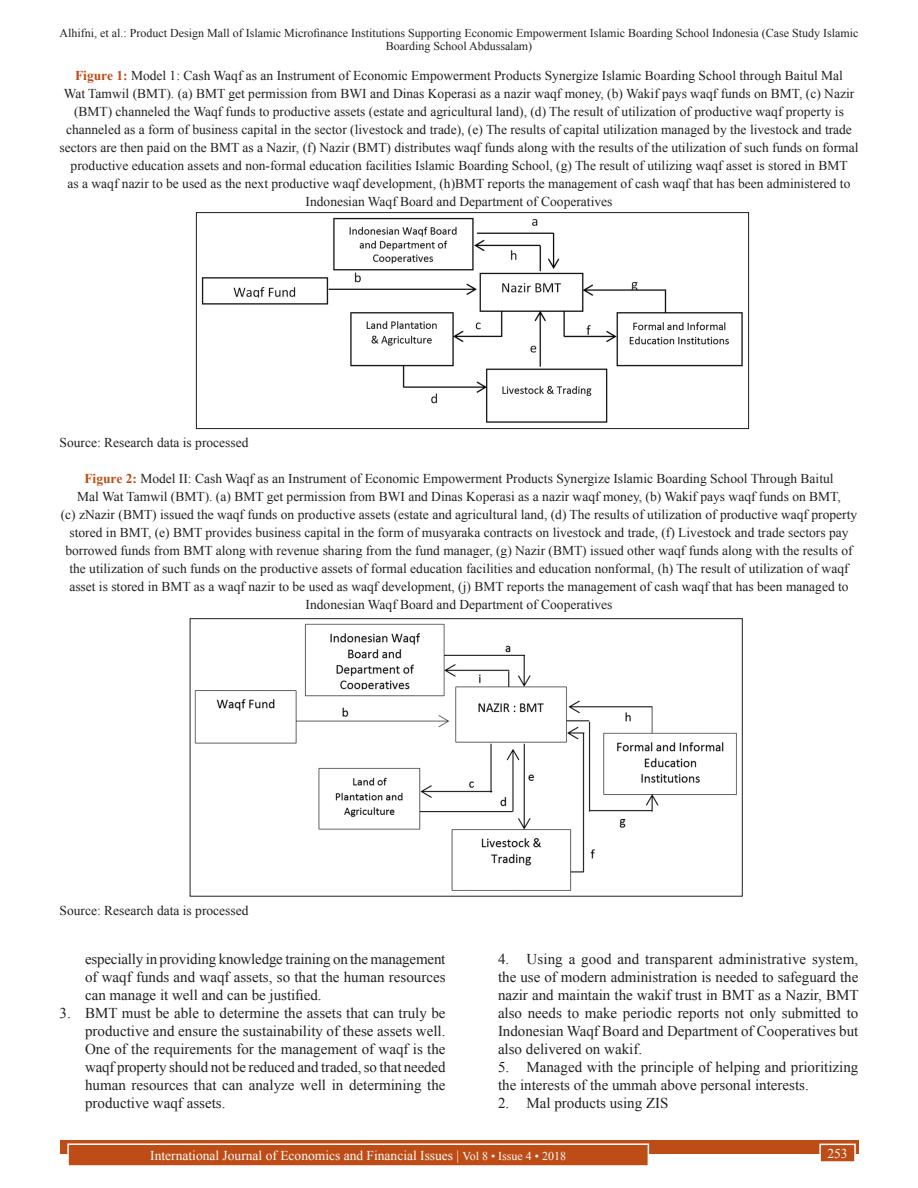
<style>
.page{position:relative;width:918px;height:1188px;background:#fff}
.page>*{position:absolute;margin:0;border:0;box-sizing:border-box;transform-origin:0 0}
.L{font:15px/18px "Times New Roman";color:#231f20;text-align:justify}
.FGC{font:13.5px/18px "Times New Roman";color:#231f20;text-align:center}
.t1{font:13.5px "Times New Roman";color:#fff}
.FGC_SRC{font:13.5px "Times New Roman";color:#231f20}
.t2{font:12px/12.6px "Times New Roman";color:#231f20;text-align:center}
.s1{font-weight:700;color:#bd4c16}
.s2{font-size:12px}
</style>
<div class="page">
<div style="left:60px;top:1140px;width:798px;height:13px;background:#bd4c16"></div>
<div style="left:68px;top:1144px;width:580px;height:22px;background:#bd4c16"></div>
<div style="left:67px;top:1143px;width:582px;height:24px;border:2px solid #fff"></div>
<div style="left:820px;top:1144px;width:35px;height:18px;background:#bd4c16"></div>
<div style="left:819px;top:1144px;width:37px;height:19px;border:2px solid #fff"></div>
<img style="left:201px;top:217px;width:542px;height:206px">
<div style="left:196px;top:212px;width:553px;height:217px;border:1px solid #231f20"></div>
<img style="left:194px;top:618px;width:549px;height:278px">
<div style="left:190px;top:618px;width:552px;height:278px;border:1px solid #231f20"></div>
<p class="t2" style="left:60px;top:26px;width:800px">Alhifni, et al.: Product Design Mall of Islamic Microfinance Institutions Supporting Economic Empowerment Islamic Boarding School Indonesia (Case Study Islamic<br>Boarding School Abdussalam)</p>
<p class="FGC" style="left:60px;top:66px;width:800px"><span class="s1">Figure 1:</span> Model 1: Cash Waqf as an Instrument of Economic Empowerment Products Synergize Islamic Boarding School through Baitul Mal<br>Wat Tamwil (BMT). (a) BMT get permission from BWI and Dinas Koperasi as a nazir waqf money, (b) Wakif pays waqf funds on BMT, (c) Nazir (BMT) channeled the Waqf funds to productive assets (estate and agricultural land), (d) The result of utilization of productive waqf property is channeled as a form of business capital in the sector (livestock and trade), (e) The results of capital utilization managed by the livestock and trade sectors are then paid on the BMT as a Nazir, (f) Nazir (BMT) distributes waqf funds along with the results of the utilization of such funds on formal productive education assets and non-formal education facilities Islamic Boarding School, (g) The result of utilizing waqf asset is stored in BMT<br>as a waqf nazir to be used as the next productive waqf development, (h)BMT reports the management of cash waqf that has been administered to Indonesian Waqf Board and Department of Cooperatives</p>
<p class="FGC_SRC" style="left:60px;top:433px;width:190px">Source: Research data is processed</p>
<p class="FGC" style="left:61px;top:470px;width:798px"><span class="s1">Figure 2:</span> Model II: Cash Waqf as an Instrument of Economic Empowerment Products Synergize Islamic Boarding School Through Baitul<br>Mal Wat Tamwil (BMT). (a) BMT get permission from BWI and Dinas Koperasi as a nazir waqf money, (b) Wakif pays waqf funds on BMT,<br>(c) zNazir (BMT) issued the waqf funds on productive assets (estate and agricultural land, (d) The results of utilization of productive waqf property stored in BMT, (e) BMT provides business capital in the form of musyaraka contracts on livestock and trade, (f) Livestock and trade sectors pay borrowed funds from BMT along with revenue sharing from the fund manager, (g) Nazir (BMT) issued other waqf funds along with the results of the utilization of such funds on the productive assets of formal education facilities and education nonformal, (h) The result of utilization of waqf asset is stored in BMT as a waqf nazir to be used as waqf development, (j) BMT reports the management of cash waqf that has been managed to Indonesian Waqf Board and Department of Cooperatives</p>
<p class="FGC_SRC" style="left:60px;top:901px;width:190px">Source: Research data is processed</p>
<p class="L" style="left:85px;top:950px;width:362px">especially in providing knowledge training on the management of waqf funds and waqf assets, so that the human resources can manage it well and can be justified.</p>
<p class="L" style="left:85px;top:1004px;width:362px;text-indent:-26px">3. BMT must be able to determine the assets that can truly be productive and ensure the sustainability of these assets well.<br>One of the requirements for the management of waqf is the waqf property should not be reduced and traded, so that needed human resources that can analyze well in determining the productive waqf assets.</p>
<p class="L" style="left:498px;top:950px;width:362px">4. Using a good and transparent administrative system, the use of modern administration is needed to safeguard the nazir and maintain the wakif trust in BMT as a Nazir, BMT also needs to make periodic reports not only submitted to Indonesian Waqf Board and Department of Cooperatives but also delivered on wakif.</p>
<p class="L" style="left:498px;top:1058px;width:362px">5. Managed with the principle of helping and prioritizing the interests of the ummah above personal interests.</p>
<p class="L" style="left:498px;top:1094px;width:172px">2. Mal products using ZIS</p>
<p class="t1" style="left:150px;top:1146px;width:417px">International Journal of Economics and Financial Issues | <span class="s2">Vol 8 • Issue 4 • 2018</span></p>
<p class="t1" style="left:827px;top:1144px;width:22px">253</p>
</div>
